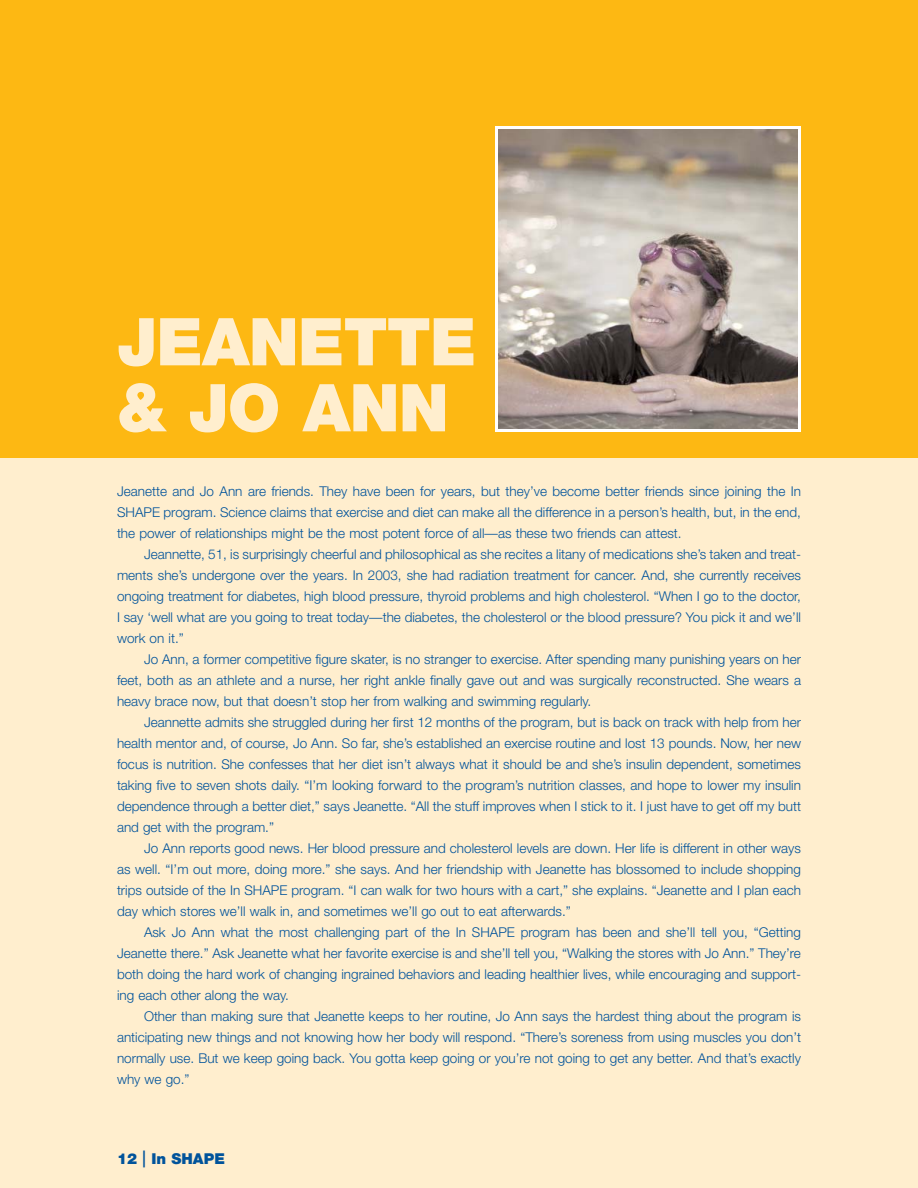
<style>
.page{position:relative;width:918px;height:1188px;background:#fff}
.page>*{position:absolute;margin:0;border:0;box-sizing:border-box;transform-origin:0 0}
.t1{font:900 66px/66px "Helvetica Neue";letter-spacing:-.015em;color:#ffeece}
.t2{font:900 15px "Helvetica Neue";color:#00539b}
.t3{font:300 13.5px/21px "Helvetica Neue";color:#00539b;text-align:justify}
.s1{font-weight:500;font-size:22.5px}
</style>
<div class="page">
<div style="left:0;top:458px;width:918px;height:730px;background:#ffeece"></div>
<div style="left:0;top:0;width:918px;height:458px;background:#fdb813"></div>
<img style="left:499px;top:130px;width:298px;height:298px">
<div style="left:495px;top:126px;width:306px;height:306px;border:3px solid #fff"></div>
<h1 class="t1" style="left:117px;top:314px;width:361px">JEANETTE &amp; JO ANN</h1>
<p class="t3" style="left:117px;top:482px;width:686px">Jeanette and Jo Ann are friends. They have been for years, but they’ve become better friends since joining the In SHAPE program. Science claims that exercise and diet can make all the difference in a person’s health, but, in the end, the power of relationships might be the most potent force of all—as these two friends can attest.</p>
<p class="t3" style="left:117px;top:545px;width:686px;text-indent:27px">Jeannette, 51, is surprisingly cheerful and philosophical as she recites a litany of medications she’s taken and treat&shy;ments she’s undergone over the years. In 2003, she had radiation treatment for cancer. And, she currently receives ongoing treatment for diabetes, high blood pressure, thyroid problems and high cholesterol. “When I go to the doctor, I say ‘well what are you going to treat today—the diabetes, the cholesterol or the blood pressure? You pick it and we’ll work on it.”</p>
<p class="t3" style="left:117px;top:650px;width:686px;text-indent:27px">Jo Ann, a former competitive figure skater, is no stranger to exercise. After spending many punishing years on her feet, both as an athlete and a nurse, her right ankle finally gave out and was surgically reconstructed. She wears a heavy brace now, but that doesn’t stop her from walking and swimming regularly.</p>
<p class="t3" style="left:117px;top:713px;width:686px;text-indent:27px">Jeannette admits she struggled during her first 12 months of the program, but is back on track with help from her health mentor and, of course, Jo Ann. So far, she’s established an exercise routine and lost 13 pounds. Now, her new focus is nutrition. She confesses that her diet isn’t always what it should be and she’s insulin dependent, sometimes taking five to seven shots daily. “I’m looking forward to the program’s nutrition classes, and hope to lower my insulin dependence through a better diet,” says Jeanette. “All the stuff improves when I stick to it. I just have to get off my butt and get with the program.”</p>
<p class="t3" style="left:117px;top:839px;width:686px;text-indent:27px">Jo Ann reports good news. Her blood pressure and cholesterol levels are down. Her life is different in other ways as well. “I’m out more, doing more.” she says. And her friendship with Jeanette has blossomed to include shopping trips outside of the In SHAPE program. “I can walk for two hours with a cart,” she explains. “Jeanette and I plan each day which stores we’ll walk in, and sometimes we’ll go out to eat afterwards.”</p>
<p class="t3" style="left:117px;top:923px;width:686px;text-indent:27px">Ask Jo Ann what the most challenging part of the In SHAPE program has been and she’ll tell you, “Getting Jeanette there.” Ask Jeanette what her favorite exercise is and she’ll tell you, “Walking the stores with Jo Ann.” They’re both doing the hard work of changing ingrained behaviors and leading healthier lives, while encouraging and support&shy;ing each other along the way.</p>
<p class="t3" style="left:117px;top:1007px;width:686px;text-indent:27px">Other than making sure that Jeanette keeps to her routine, Jo Ann says the hardest thing about the program is anticipating new things and not knowing how her body will respond. “There’s soreness from using muscles you don’t normally use. But we keep going back. You gotta keep going or you’re not going to get any better. And that’s exactly why we go.”</p>
<p class="t2" style="left:117px;top:1153px;width:109px">12 <span class="s1">|</span> In SHAPE</p>
</div>
